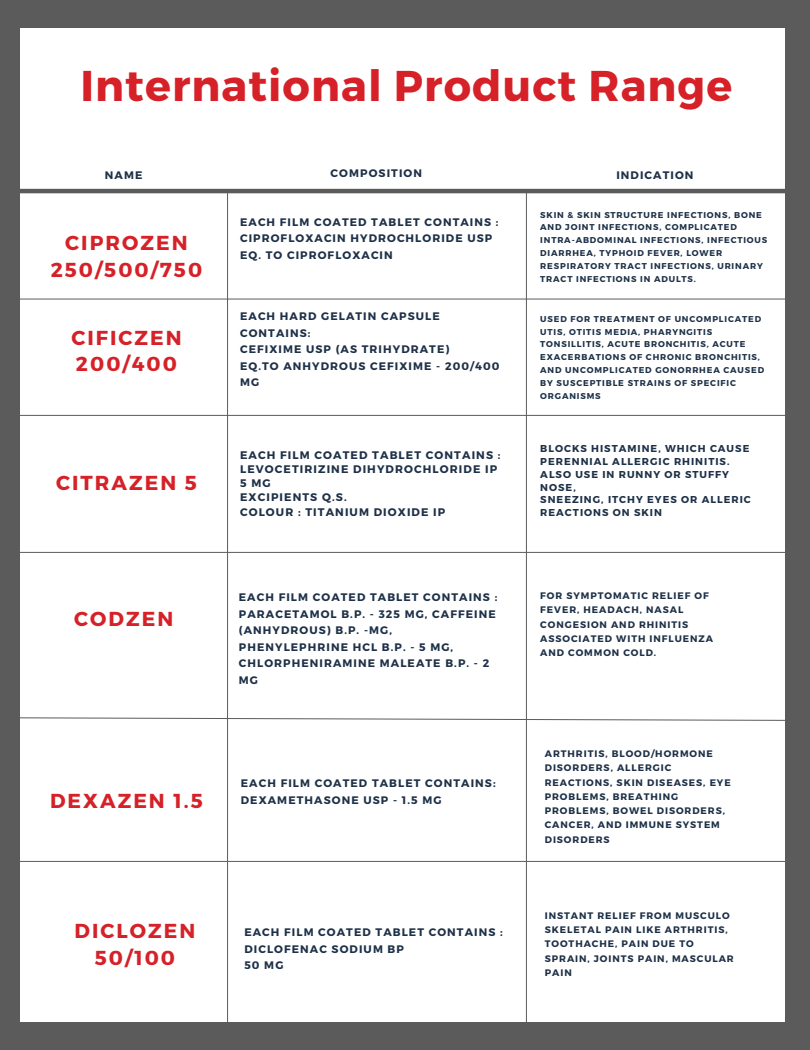
<style>
.page{position:relative;width:810px;height:1050px;background:#5b5b5b}
.page>*{position:absolute;margin:0;border:0;box-sizing:border-box;transform-origin:0 0}
.t1{font:700 43px "Montserrat";letter-spacing:.025em;color:#d52127}
.t2{font:700 20.2px/26.1px "Montserrat";letter-spacing:.1em;color:#d52127;text-align:center}
.t3{font:700 11px/14.2px "Montserrat";letter-spacing:.1em;color:#1e3148}
.t4{font:700 10.9px/16.5px "Montserrat";letter-spacing:.1em;color:#1e3148}
.t5{font:700 10px/12.7px "Montserrat";letter-spacing:.1em;color:#1e3148}
.t6{font:700 9.5px/14.2px "Montserrat";letter-spacing:.1em;color:#1e3148}
.t7{font:700 8.5px/12.8px "Montserrat";letter-spacing:.1em;color:#1e3148}
</style>
<div class="page">
<div style="left:20px;top:28px;width:764px;height:994px;background:#fff"></div>
<hr style="left:0;top:189px;width:788px;height:4px;background:#5b5b5b">
<hr style="left:0;top:861px;width:810px;height:1px;background:#5b5b5b">
<hr style="left:227px;top:191px;width:1px;height:859px;background:#5b5b5b">
<hr style="left:526px;top:191px;width:1px;height:859px;background:#5b5b5b">
<hr style="left:0;top:299px;width:786px;height:1px;background:#5b5b5b">
<hr style="left:0;top:415px;width:810px;height:1px;background:#5b5b5b">
<hr style="left:0;top:552px;width:810px;height:1px;background:#5b5b5b">
<svg style="left:20px;top:717px;width:765px;height:5px"></svg>
<h3 class="t1" style="left:80px;top:58px;width:653px">International Product Range</h3>
<h4 class="t4" style="left:105px;top:167px;width:39px">NAME</h4>
<h1 class="t4" style="left:331px;top:164px;width:93px">COMPOSITION</h1>
<h3 class="t4" style="left:616px;top:167px;width:79px">INDICATION</h3>
<p class="t2" style="left:51px;top:229px;width:153px">CIPROZEN<br>250/500/750</p>
<h3 class="t2" style="left:71px;top:323px;width:112px;text-align:left">CIFICZEN<br>200/400</h3>
<h4 class="t2" style="left:56px;top:469px;width:142px">CITRAZEN 5</h4>
<h2 class="t2" style="left:74px;top:604px;width:100px">CODZEN</h2>
<h3 class="t2" style="left:50px;top:786px;width:154px">DEXAZEN 1.5</h3>
<h2 class="t2" style="left:75px;top:917px;width:122px">DICLOZEN<br>50/100</h2>
<h3 class="t4" style="left:240px;top:213px;width:260px">EACH FILM COATED TABLET CONTAINS :<br>CIPROFLOXACIN HYDROCHLORIDE USP<br>EQ. TO CIPROFLOXACIN</h3>
<h2 class="t7" style="left:540px;top:208px;width:229px">SKIN &amp; SKIN STRUCTURE INFECTIONS, BONE AND JOINT INFECTIONS, COMPLICATED INTRA-ABDOMINAL INFECTIONS, INFECTIOUS DIARRHEA, TYPHOID FEVER, LOWER RESPIRATORY TRACT INFECTIONS, URINARY TRACT INFECTIONS IN ADULTS.</h2>
<h3 class="t4" style="left:240px;top:308px;width:261px">EACH HARD GELATIN CAPSULE<br>CONTAINS:<br>CEFIXIME USP (AS TRIHYDRATE)<br>EQ.TO ANHYDROUS CEFIXIME - 200/400<br>MG</h3>
<p class="t7" style="left:540px;top:312px;width:225px">USED FOR TREATMENT OF UNCOMPLICATED<br>UTIS, OTITIS MEDIA, PHARYNGITIS<br>TONSILLITIS, ACUTE BRONCHITIS, ACUTE<br>EXACERBATIONS OF CHRONIC BRONCHITIS,<br>AND UNCOMPLICATED GONORRHEA CAUSED<br>BY SUSCEPTIBLE STRAINS OF SPECIFIC<br>ORGANISMS</p>
<h4 class="t3" style="left:240px;top:447px;width:262px">EACH FILM COATED TABLET CONTAINS :<br>LEVOCETIRIZINE DIHYDROCHLORIDE IP<br>5 MG<br>EXCIPIENTS Q.S.<br>COLOUR : TITANIUM DIOXIDE IP</h4>
<h2 class="t5" style="left:540px;top:442px;width:212px">BLOCKS HISTAMINE, WHICH CAUSE<br>PERENNIAL ALLERGIC RHINITIS.<br>ALSO USE IN RUNNY OR STUFFY<br>NOSE,<br>SNEEZING, ITCHY EYES OR ALLERIC<br>REACTIONS ON SKIN</h2>
<p class="t4" style="left:239px;top:588px;width:260px">EACH FILM COATED TABLET CONTAINS :<br>PARACETAMOL B.P. - 325 MG, CAFFEINE (ANHYDROUS) B.P. -MG,<br>PHENYLEPHRINE HCL B.P. - 5 MG,<br>CHLORPHENIRAMINE MALEATE B.P. - 2<br>MG</p>
<h3 class="t6" style="left:540px;top:588px;width:174px">FOR SYMPTOMATIC RELIEF OF<br>FEVER, HEADACH, NASAL<br>CONGESION AND RHINITIS<br>ASSOCIATED WITH INFLUENZA<br>AND COMMON COLD.</h3>
<h2 class="t4" style="left:241px;top:775px;width:256px">EACH FILM COATED TABLET CONTAINS:<br>DEXAMETHASONE USP - 1.5 MG</h2>
<h2 class="t4" style="left:244px;top:924px;width:260px">EACH FILM COATED TABLET CONTAINS :<br>DICLOFENAC SODIUM BP<br>50 MG</h2>
<h3 class="t6" style="left:545px;top:746px;width:187px">ARTHRITIS, BLOOD/HORMONE<br>DISORDERS, ALLERGIC<br>REACTIONS, SKIN DISEASES, EYE<br>PROBLEMS, BREATHING<br>PROBLEMS, BOWEL DISORDERS,<br>CANCER, AND IMMUNE SYSTEM<br>DISORDERS</h3>
<h3 class="t6" style="left:545px;top:908px;width:190px">INSTANT RELIEF FROM MUSCULO<br>SKELETAL PAIN LIKE ARTHRITIS,<br>TOOTHACHE, PAIN DUE TO<br>SPRAIN, JOINTS PAIN, MASCULAR<br>PAIN</h3>
</div>
